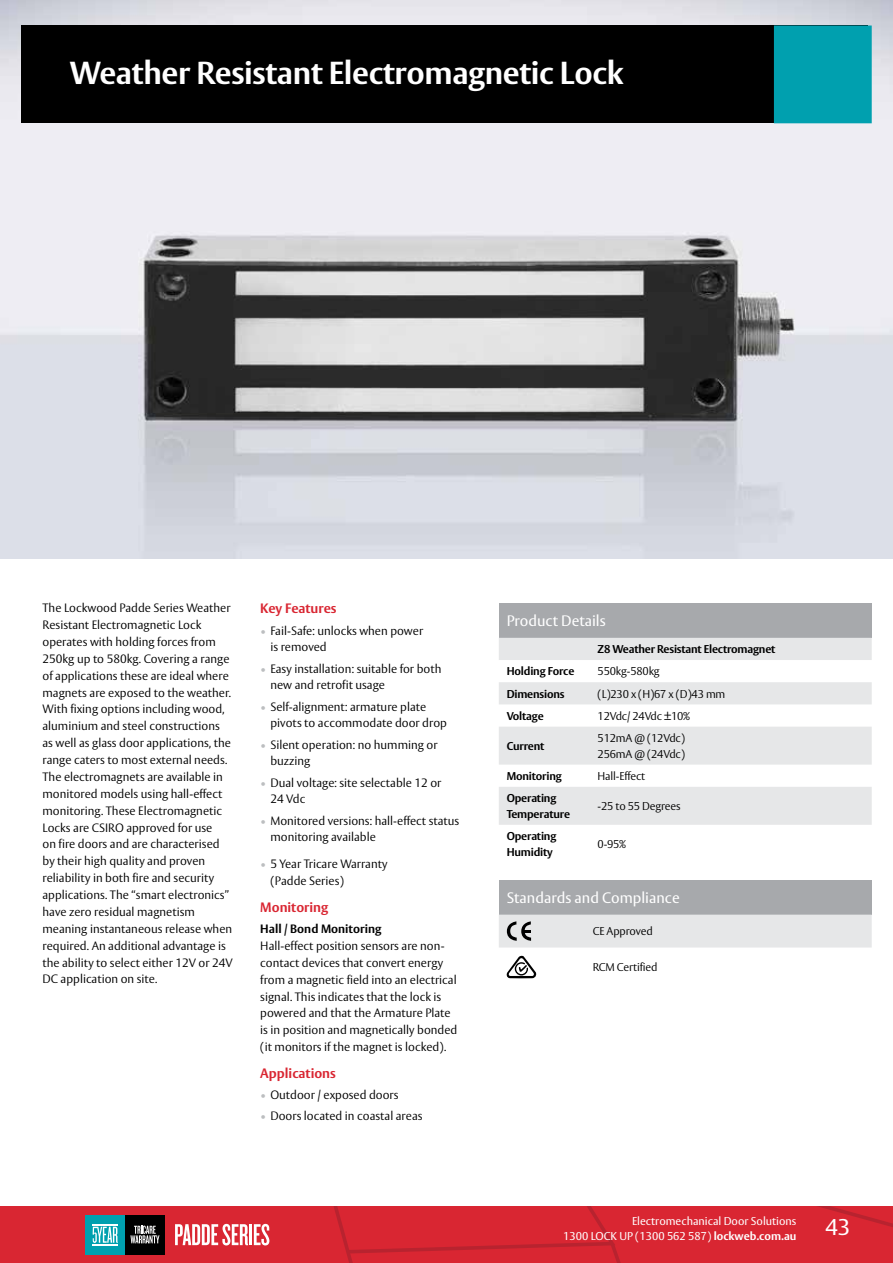
<style>
.page{position:relative;width:893px;height:1263px;background:#fff}
.page>*{position:absolute;margin:0;border:0;box-sizing:border-box;transform-origin:0 0}
.t1{font:700 31.5px "ASSA Vesta";letter-spacing:-.01em;color:#fff}
.t2{font:22.5px "ASSA Vesta";color:#fff}
.t3{font:15px "ASSA Vesta";color:#fff}
.t4{font:700 13.5px "ASSA Vesta";color:#d92632}
.t5{font:300 12px/16.8px "ASSA Vesta";color:#000}
.t6{font:700 12px "ASSA Vesta";color:#000}
.t7{font:300 11.25px/15.8px "ASSA Vesta";letter-spacing:-.015em;color:#000}
.t8{font:700 11.25px/15.8px "ASSA Vesta";letter-spacing:-.015em;color:#000}
.t9{font:11.25px/15px "ASSA Vesta";color:#fff;text-align:right}
.s1{color:#bcbec0}
.s2{font-weight:700}
</style>
<div class="page">
<img style="left:0;top:0;width:893px;height:558px">
<div style="left:21px;top:26px;width:846px;height:97px;background:#000"></div>
<div style="left:774px;top:26px;width:98px;height:97px;background:#00a0af"></div>
<div style="left:499px;top:603px;width:373px;height:35px;background:#a7a9ac"></div>
<div style="left:499px;top:638px;width:373px;height:22px;background:#e6e7e8"></div>
<svg style="left:499px;top:682px;width:373px;height:143px;fill:#e6e7e8"></svg>
<div style="left:499px;top:880px;width:373px;height:35px;background:#a7a9ac"></div>
<div style="left:499px;top:915px;width:373px;height:32px;background:#e6e7e8"></div>
<svg style="left:507px;top:956px;width:29px;height:22px"></svg>
<svg style="left:0;top:1206px;width:893px;height:57px;background:#cd2e3a"></svg>
<h1 class="t1" style="left:70px;top:53px;width:580px">Velocity<sup>®</sup> 63mm Seri s R se Door Handles</h1>
<h1 class="t1" style="left:70px;top:53px;width:555px">Weather Resistant Electromagnetic Lock</h1>
<p class="t5" style="left:43px;top:600px;width:192px">The Lockwood Padde Series Weather Resistant Electromagnetic Lock operates with holding forces from 250kg up to 580kg. Covering a range of applications these are ideal where magnets are exposed to the weather.<br>With fixing options including wood, aluminium and steel constructions as well as glass door applications, the range caters to most external needs.<br>The electromagnets are available in monitored models using hall-effect monitoring. These Electromagnetic Locks are CSIRO approved for use<br>on fire doors and are characterised by their high quality and proven reliability in both fire and security applications. The “smart electronics” have zero residual magnetism meaning instantaneous release when required. An additional advantage is the ability to select either 12V or 24V DC application on site.</p>
<p class="t3" style="left:507px;top:612px;width:101px">Product Details</p>
<p class="t4" style="left:260px;top:600px;width:78px">Key Features</p>
<p class="t5" style="left:270px;top:622px;width:154px;text-indent:-10px"><span class="s1">•</span> Fail-Safe: unlocks when power is removed</p>
<p class="t5" style="left:270px;top:660px;width:172px;text-indent:-10px"><span class="s1">•</span> Easy installation: suitable for both new and retrofit usage</p>
<p class="t5" style="left:270px;top:698px;width:178px;text-indent:-10px"><span class="s1">•</span> Self-alignment: armature plate pivots to accommodate door drop</p>
<p class="t5" style="left:270px;top:736px;width:169px;text-indent:-10px"><span class="s1">•</span> Silent operation: no humming or buzzing</p>
<p class="t5" style="left:270px;top:774px;width:173px;text-indent:-10px"><span class="s1">•</span> Dual voltage: site selectable 12 or<br>24 Vdc</p>
<p class="t5" style="left:270px;top:812px;width:190px;text-indent:-10px"><span class="s1">•</span> Monitored versions: hall-effect status monitoring available</p>
<p class="t5" style="left:270px;top:856px;width:119px;text-indent:-10px"><span class="s1">•</span> 5 Year Tricare Warranty (Padde Series)</p>
<p class="t4" style="left:260px;top:899px;width:69px">Monitoring</p>
<p class="t6" style="left:260px;top:921px;width:123px">Hall / Bond Monitoring</p>
<p class="t5" style="left:260px;top:938px;width:199px">Hall-effect position sensors are non&shy;contact devices that convert energy from a magnetic field into an electrical signal. This indicates that the lock is powered and that the Armature Plate is in position and magnetically bonded (it monitors if the magnet is locked).</p>
<p class="t4" style="left:260px;top:1065px;width:77px">Applications</p>
<p class="t5" style="left:260px;top:1087px;width:140px"><span class="s1">•</span> Outdoor / exposed doors</p>
<p class="t5" style="left:260px;top:1108px;width:164px"><span class="s1">•</span> Doors located in coastal areas</p>
<p class="t8" style="left:598px;top:642px;width:179px">Z8 Weather Resistant Electromagnet</p>
<p class="t8" style="left:507px;top:664px;width:69px">Holding Force</p>
<p class="t7" style="left:598px;top:664px;width:64px">550kg-580kg</p>
<p class="t8" style="left:507px;top:686px;width:59px">Dimensions</p>
<p class="t7" style="left:598px;top:686px;width:129px">(L)230 x (H)67 x (D)43 mm</p>
<p class="t8" style="left:507px;top:708px;width:39px">Voltage</p>
<p class="t7" style="left:598px;top:709px;width:94px">12Vdc/ 24Vdc ±10%</p>
<p class="t8" style="left:507px;top:739px;width:39px">Current</p>
<p class="t7" style="left:598px;top:731px;width:89px">512mA @ (12Vdc)<br>256mA @ (24Vdc)</p>
<p class="t8" style="left:507px;top:769px;width:57px">Monitoring</p>
<p class="t7" style="left:598px;top:769px;width:49px">Hall-Effect</p>
<p class="t8" style="left:507px;top:791px;width:65px">Operating<br>Temperature</p>
<p class="t7" style="left:598px;top:799px;width:84px">-25 to 55 Degrees</p>
<p class="t8" style="left:507px;top:829px;width:51px">Operating<br>Humidity</p>
<p class="t7" style="left:598px;top:837px;width:30px">0-95%</p>
<p class="t3" style="left:507px;top:889px;width:174px">Standards and Compliance</p>
<p class="t7" style="left:593px;top:924px;width:61px">CE Approved</p>
<p class="t7" style="left:593px;top:960px;width:66px">RCM Certified</p>
<p class="t9" style="left:563px;top:1214px;width:235px">Electromechanical Door Solutions<br>1300 LOCK UP (1300 562 587) <span class="s2">lockweb.com.au</span></p>
<h2 class="t2" style="left:825px;top:1214px;width:26px">43</h2>
</div>
